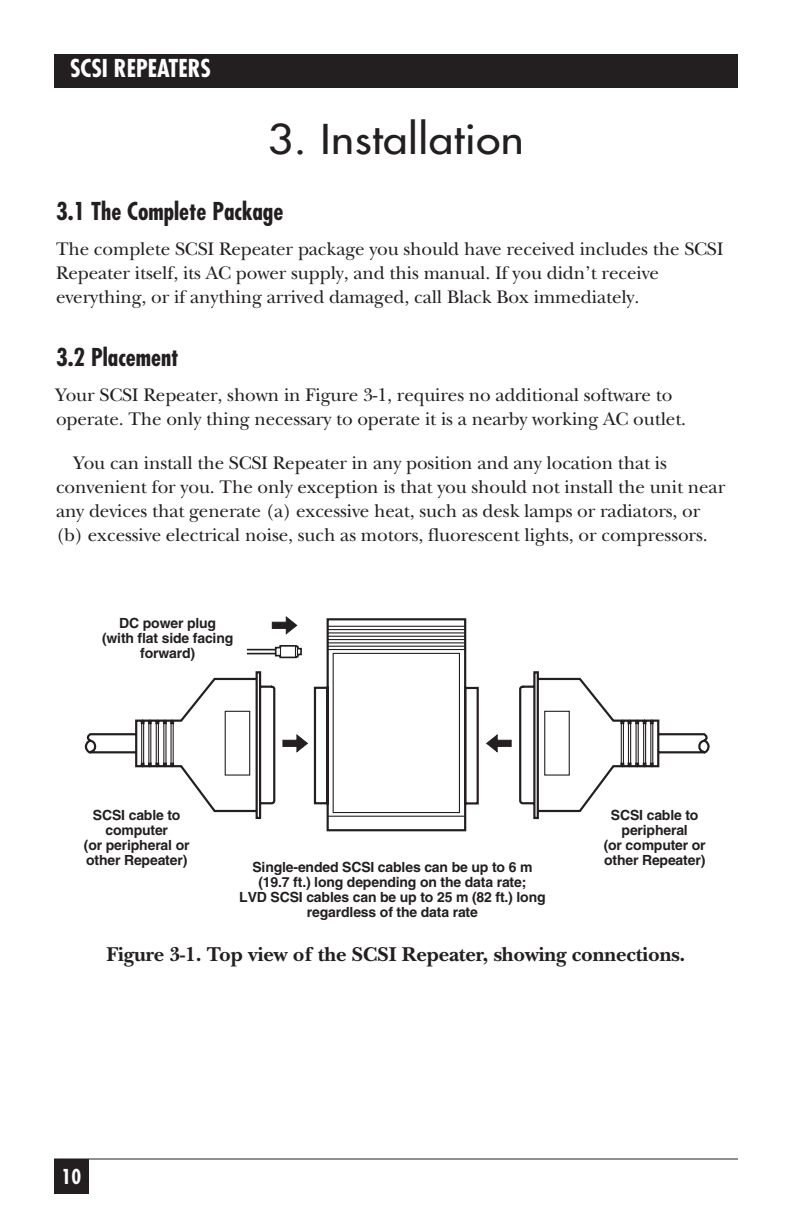
<style>
.page{position:relative;width:792px;height:1224px;background:#fff}
.page>*{position:absolute;margin:0;border:0;box-sizing:border-box;transform-origin:0 0}
.t1{font:40px "Futura";letter-spacing:.01em;color:#231f20;scale:1.1 1}
.t2{font:700 condensed 24px "Futura";color:#231f20}
.t3{font:700 condensed 24px "Futura";color:#fff}
.t4{font:700 20.8px "New Baskerville";letter-spacing:-.005em;color:#231f20}
.t5{font:700 condensed 20px "Futura";color:#fff}
.t6{font:19px/24px "New Baskerville";letter-spacing:-.005em;color:#231f20}
.t7{font:700 14px/15px "Helvetica";letter-spacing:-.01em;color:#231f20;text-align:center}
</style>
<div class="page">
<div style="left:54px;top:54px;width:684px;height:34px;background:#231f20"></div>
<div style="left:54px;top:1159px;width:35px;height:35px;background:#231f20"></div>
<hr style="left:54px;top:1158px;width:684px;height:2px;background:#231f20">
<svg style="left:486px;top:734px;width:25px;height:18px"></svg>
<svg style="left:84px;top:616px;width:395px;height:216px"></svg>
<svg style="left:519px;top:671px;width:191px;height:149px"></svg>
<p class="t3" style="left:70px;top:58px;width:143px">SCSI REPEATERS</p>
<h1 class="t1" style="left:268px;top:119px;width:234px">3. Installation</h1>
<p class="t2" style="left:56px;top:200px;width:229px">3.1 The Complete Package</p>
<p class="t6" style="left:56px;top:239px;width:669px">The complete SCSI Repeater package you should have received includes the SCSI<br>Repeater itself, its AC power supply, and this manual. If you didn’t receive everything, or if anything arrived damaged, call Black Box immediately.</p>
<p class="t2" style="left:56px;top:346px;width:124px">3.2 Placement</p>
<p class="t6" style="left:56px;top:385px;width:632px">Your SCSI Repeater, shown in Figure 3-1, requires no additional software to operate. The only thing necessary to operate it is a nearby working AC outlet.</p>
<p class="t6" style="left:56px;top:453px;width:671px;text-indent:18px">You can install the SCSI Repeater in any position and any location that is convenient for you. The only exception is that you should not install the unit near any devices that generate (a) excessive heat, such as desk lamps or radiators, or (b) excessive electrical noise, such as motors, fluorescent lights, or compressors.</p>
<p class="t7" style="left:102px;top:616px;width:133px">DC power plug (with flat side facing forward)</p>
<p class="t7" style="left:84px;top:809px;width:107px">SCSI cable to computer<br>(or peripheral or other Repeater)</p>
<p class="t7" style="left:604px;top:809px;width:104px">SCSI cable to peripheral<br>(or computer or other Repeater)</p>
<p class="t7" style="left:239px;top:861px;width:308px">Single-ended SCSI cables can be up to 6 m (19.7 ft.) long depending on the data rate;<br>LVD SCSI cables can be up to 25 m (82 ft.) long regardless of the data rate</p>
<p class="t4" style="left:106px;top:946px;width:581px">Figure 3-1. Top view of the SCSI Repeater, showing connections.</p>
<p class="t5" style="left:62px;top:1168px;width:21px">10</p>
</div>
